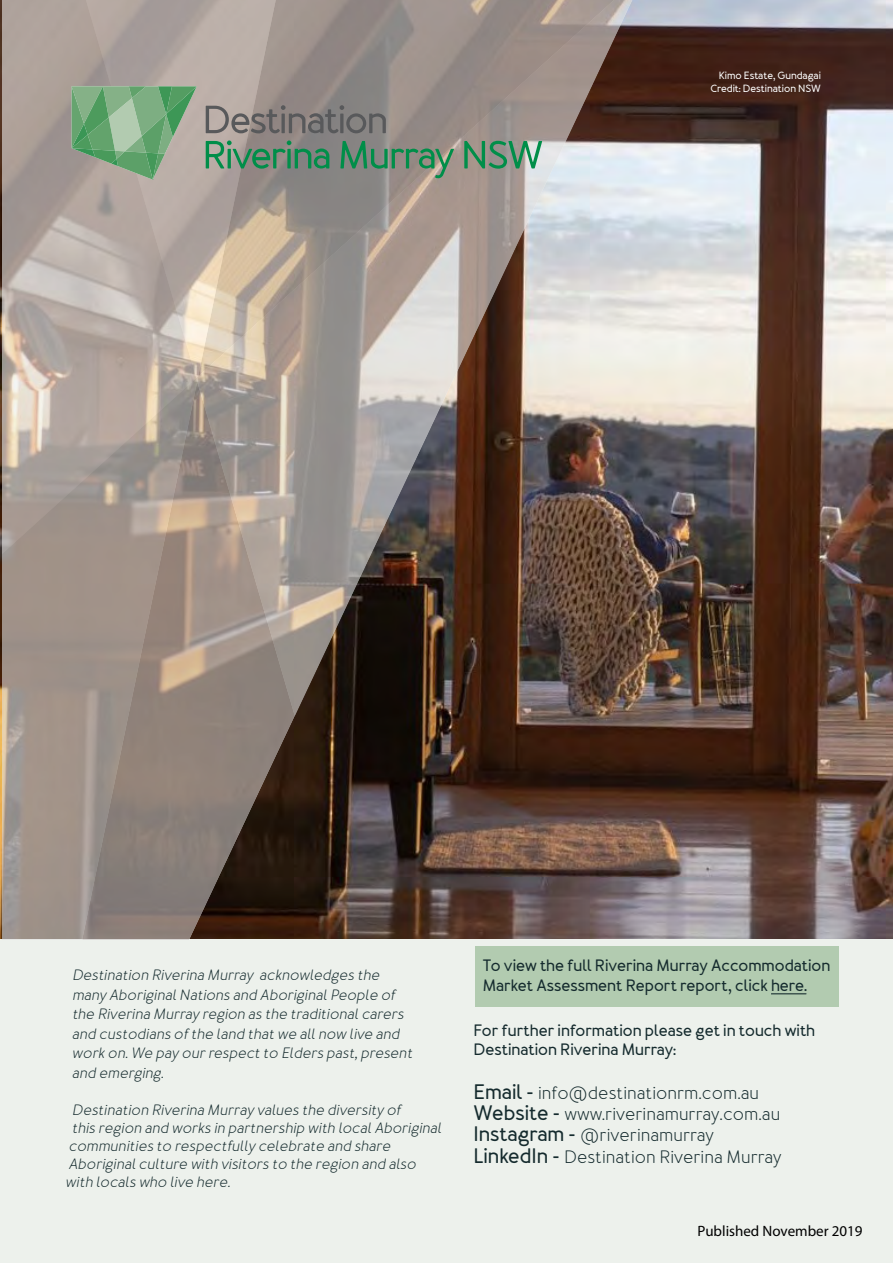
<style>
.page{position:relative;width:893px;height:1263px;background:#fff}
.page>*{position:absolute;margin:0;border:0;box-sizing:border-box;transform-origin:0 0}
.t1{font:18px/21.5px "Merlo Round";color:#152b2e}
.t2{font:700 16.5px/19.5px "Merlo Round";color:#152b2e}
.t3{font:italic 15px/19.5px "Merlo Round";color:#152b2e}
.t4{font:15px "Myriad Pro";color:#000}
.t5{font:700 10.5px/12.6px "Merlo Round";color:#fff;text-align:right}
.s1{font-weight:700;font-size:21px}
</style>
<div class="page">
<img style="left:0;top:0;width:893px;height:939px">
<div style="left:0;top:939px;width:893px;height:324px;background:#edf1ec"></div>
<svg style="left:295px;top:716px;width:351px;height:223px;background:#4b372f"></svg>
<svg style="left:197px;top:716px;width:98px;height:223px;background:#56473e"></svg>
<img style="left:197px;top:0;width:449px;height:716px">
<svg style="left:2px;top:0;width:76px;height:378px;background:#b0a49e"></svg>
<svg style="left:78px;top:0;width:204px;height:378px;background:#b9aca3"></svg>
<svg style="left:2px;top:378px;width:195px;height:561px;background:#a0938a"></svg>
<svg style="left:72px;top:86px;width:125px;height:94px;background:#85aa85"></svg>
<svg style="left:206px;top:105px;width:180px;height:29px;background:#847e7c"></svg>
<svg style="left:206px;top:140px;width:123px;height:29px;background:#688e77"></svg>
<svg style="left:340px;top:141px;width:114px;height:38px;background:#738c79"></svg>
<svg style="left:464px;top:140px;width:78px;height:29px;background:#719c81"></svg>
<div style="left:475px;top:946px;width:364px;height:60px;background:#b2cbb0"></div>
<hr style="left:771px;top:993px;width:35px;height:1px;background:#152b2e">
<p class="t5" style="left:710px;top:70px;width:112px">Kimo Estate, Gundagai<br>Credit: Destination NSW</p>
<p class="t3" style="left:72px;top:966px;width:345px">Destination Riverina Murray acknowledges the many AboriginalNations and AboriginalPeople of the Riverina Murray region as the traditionalcarers and custodians ofthe land thatwe allnow live and work on.We pay ourrespectto Elders past,present and emerging.</p>
<p class="t3" style="left:72px;top:1101px;width:334px">Destination Riverina Murray values the diversity of</p>
<p class="t3" style="left:72px;top:1119px;width:374px">this region and works in partnership with localAboriginal</p>
<p class="t3" style="left:69px;top:1137px;width:327px">communities to respectfully celebrate and share</p>
<p class="t3" style="left:68px;top:1155px;width:352px">Aboriginalculture with visitors to the region and also</p>
<p class="t3" style="left:65px;top:1173px;width:170px">with locals who live here.</p>
<p class="t2" style="left:483px;top:957px;width:349px">To view the full Riverina Murray Accommodation<br>Market Assessment Report report, click here.</p>
<p class="t2" style="left:473px;top:1021px;width:343px">For further information please get in touch with<br>Destination Riverina Murray:</p>
<p class="t1" style="left:473px;top:1082px;width:310px"><span class="s1">Email -</span> info@destinationrm.com.au <span class="s1">Website -</span> www.riverinamurray.com.au <span class="s1">Instagram -</span> @riverinamurray <span class="s1">LinkedIn -</span> Destination Riverina Murray</p>
<p class="t4" style="left:698px;top:1222px;width:167px">Published November 2019</p>
</div>
